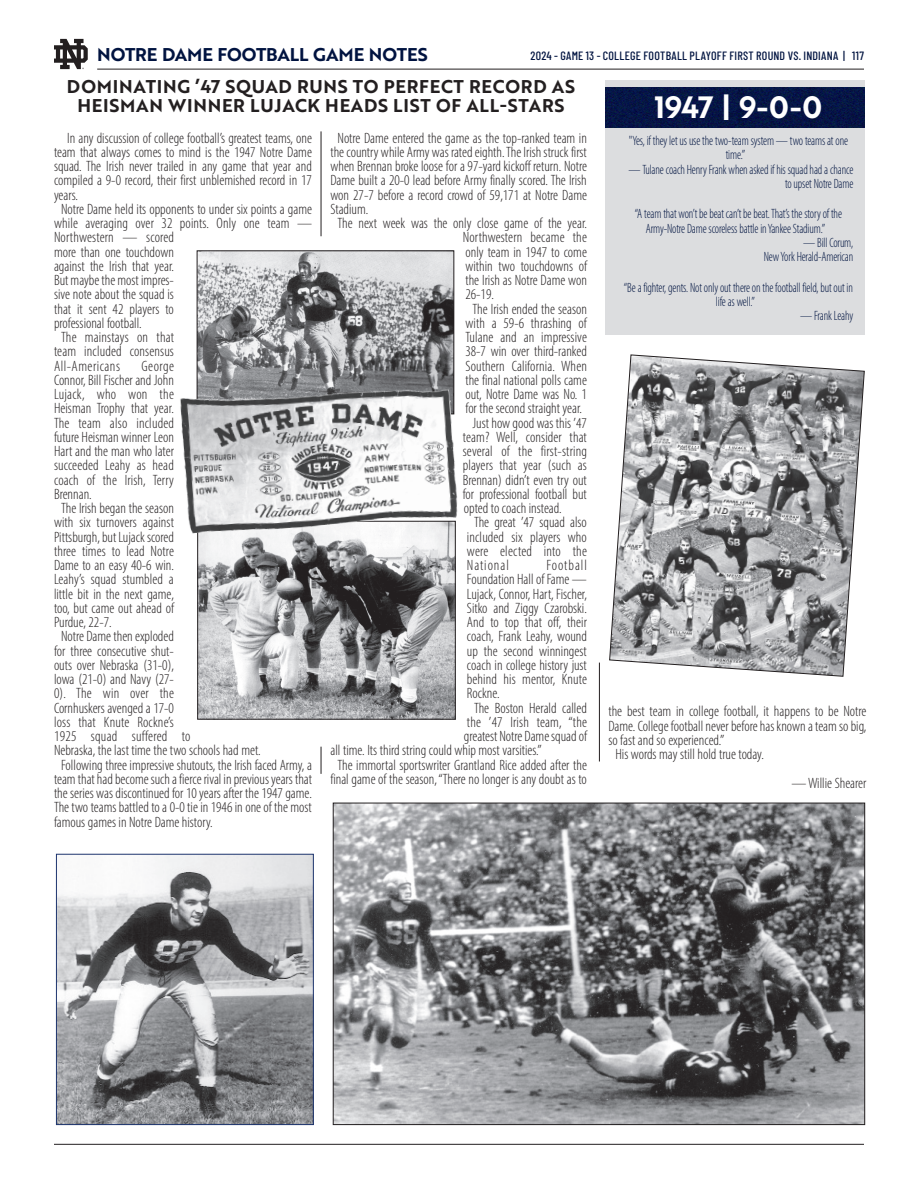
<style>
.page{position:relative;width:918px;height:1188px;background:#fff}
.page>*{position:absolute;margin:0;border:0;box-sizing:border-box;transform-origin:0 0}
.Paragraph{font:30px "Brother 1816 Bold";color:#fff}
.NDHdr{font:18px/19.5px "Brother 1816 Bold";letter-spacing:.04em;color:#231f20;text-align:center}
.t1{font:18px "Brother 1816 Bold";letter-spacing:-.005em;color:#001340}
.NDCopy{font:300 condensed 15px/14.2px "Myriad Pro";color:#231f20;text-align:justify}
.NDBoxCopy{font:300 condensed 13.5px/14.2px "Myriad Pro";letter-spacing:-.01em;color:#001340;text-align:center;scale:.9 1}
.t2{font:500 12px "Barlow Condensed";letter-spacing:.025em;color:#001340}
</style>
<div class="page">
<hr style="left:54px;top:1144px;width:810px;height:1px;background:#231f20">
<svg style="left:54px;top:39px;width:34px;height:30px"></svg>
<hr style="left:97px;top:69px;width:767px;height:1px;background:#231f20">
<svg style="left:321px;top:747px;width:1px;height:27px"></svg>
<hr style="left:321px;top:131px;width:1px;height:105px;background:#231f20">
<hr style="left:599px;top:663px;width:1px;height:98px;background:#231f20">
<svg style="left:609px;top:355px;width:256px;height:322px"></svg>
<img style="left:58px;top:856px;width:254px;height:267px">
<div style="left:56px;top:854px;width:258px;height:271px;border:1px solid #1d346e"></div>
<img style="left:335px;top:805px;width:528px;height:318px">
<img style="left:199px;top:253px;width:253px;height:119px">
<div style="left:197px;top:251px;width:257px;height:163px;border:1px solid #231f20"></div>
<img style="left:199px;top:543px;width:255px;height:174px">
<div style="left:197px;top:521px;width:259px;height:198px;border:1px solid #231f20"></div>
<img style="left:180px;top:372px;width:278px;height:171px">
<div style="left:606px;top:80px;width:259px;height:255px;background:#dcdddf"></div>
<img style="left:606px;top:87px;width:259px;height:40px">
<p class="t1" style="left:97px;top:40px;width:332px">NOTRE DAME FOOTBALL GAME NOTES</p>
<p class="t2" style="left:531px;top:47px;width:335px">2024 - GAME 13 - COLLEGE FOOTBALL PLAYOFF FIRST ROUND VS. INDIANA | 117</p>
<p class="NDHdr" style="left:67px;top:76px;width:510px">DOMINATING ’47 SQUAD RUNS TO PERFECT RECORD AS<br>HEISMAN WINNER LUJACK HEADS LIST OF ALL-STARS</p>
<p class="NDCopy" style="left:54px;top:130px;width:260px;text-indent:13px">In any discussion of college football’s greatest teams, one team that always comes to mind is the 1947 Notre Dame squad. The Irish never trailed in any game that year and compiled a 9-0 record, their first unblemished record in 17 years.</p>
<p class="NDCopy" style="left:54px;top:202px;width:260px;text-align:left;text-indent:7px">Notre Dame held its opponents to under six points a game while averaging over 32 points. Only one team —<br>Northwestern — scored<br>more than one touchdown<br>against the Irish that year.<br>But maybe the most impres-<br>sive note about the squad is<br>that it sent 42 players to<br>professional football.</p>
<p class="NDCopy" style="left:54px;top:330px;width:121px;text-indent:7px">The mainstays on that team included consensus All-Americans</p>
<p class="NDCopy" style="left:54px;top:358px;width:122px;text-indent:87px">George Connor, Bill Fischer and John Lujack, who won the Heisman Trophy that year.<br>The team also included future Heisman winner Leon Hart and the man who later succeeded Leahy as head coach of the Irish, Terry Brennan.</p>
<p class="NDCopy" style="left:54px;top:501px;width:121px;text-indent:7px">The Irish began the season with six turnovers against Pittsburgh, but Lujack scored three times to lead Notre Dame to an easy 40-6 win.<br>Leahy’s squad stumbled a little bit in the next game, too, but came out ahead of Purdue, 22-7.</p>
<p class="NDCopy" style="left:54px;top:629px;width:208px;text-align:left;text-indent:7px">Notre Dame then exploded<br>for three consecutive shut-<br>outs over Nebraska (31-0),<br>Iowa (21-0) and Navy (27-<br>0). The win over the<br>Cornhuskers avenged a 17-0<br>loss that Knute Rockne’s<br>1925 squad suffered to<br>Nebraska, the last time the two schools had met.</p>
<p class="NDCopy" style="left:54px;top:757px;width:260px;text-indent:7px">Following three impressive shutouts, the Irish faced Army, a team that had become such a fierce rival in previous years that the series was discontinued for 10 years after the 1947 game.<br>The two teams battled to a 0-0 tie in 1946 in one of the most famous games in Notre Dame history.</p>
<p class="NDCopy" style="left:330px;top:130px;width:258px;text-indent:7px">Notre Dame entered the game as the top-ranked team in the country while Army was rated eighth. The Irish struck first when Brennan broke loose for a 97-yard kickoff return. Notre Dame built a 20-0 lead before Army finally scored. The Irish won 27-7 before a record crowd of 59,171 at Notre Dame Stadium.</p>
<p class="NDCopy" style="left:463px;top:216px;width:126px;text-indent:-125px">The next week was the only close game of the year.<br>Northwestern became the only team in 1947 to come within two touchdowns of the Irish as Notre Dame won 26-19.</p>
<p class="NDCopy" style="left:465px;top:301px;width:123px;text-align:center">The Irish ended the season with a 59-6 thrashing of<br>Tulane and an impressive<br>38-7 win over third-ranked<br>Southern California. When the final national polls came out, Notre Dame was No. 1 for the second straight year.</p>
<p class="NDCopy" style="left:463px;top:415px;width:126px;text-indent:10px">Just how good was this ’47 team? Well, consider that several of the first-string players that year (such as Brennan) didn’t even try out for professional football but opted to coach instead.</p>
<p class="NDCopy" style="left:467px;top:515px;width:122px;text-indent:7px">The great ’47 squad also included six players who were elected into the National</p>
<p class="NDCopy" style="left:467px;top:558px;width:122px;text-indent:79px">Football Foundation Hall of Fame — Lujack, Connor, Hart, Fischer, Sitko and Ziggy Czarobski.<br>And to top that off, their coach, Frank Leahy, wound up the second winningest coach in college history just behind his mentor, Knute Rockne.</p>
<p class="NDCopy" style="left:474px;top:700px;width:114px">The Boston Herald called</p>
<p class="NDCopy" style="left:467px;top:715px;width:122px">the ’47 Irish team, “the</p>
<p class="NDCopy" style="left:464px;top:729px;width:125px">greatest Notre Dame squad of</p>
<p class="NDCopy" style="left:330px;top:743px;width:213px">all time. Its third string could whip most varsities.”</p>
<p class="NDCopy" style="left:330px;top:757px;width:258px;text-align:center">The immortal sportswriter Grantland Rice added after the final game of the season, “There no longer is any doubt as to</p>
<p class="Paragraph" style="left:655px;top:84px;width:169px">1947 | 9-0-0</p>
<p class="NDBoxCopy" style="left:629px;top:133px;width:245px">"Yes, if they let us use the two-team system — two teams at one time.”</p>
<p class="NDBoxCopy" style="left:628px;top:162px;width:251px;text-align:right">— Tulane coach Henry Frank when asked if his squad had a chance to upset Notre Dame</p>
<p class="NDBoxCopy" style="left:635px;top:207px;width:232px">“A team that won’t be beat can’t be beat. That’s the story of the<br>Army-Notre Dame scoreless battle in Yankee Stadium.”</p>
<p class="NDBoxCopy" style="left:803px;top:235px;width:57px">— Bill Corum,</p>
<p class="NDBoxCopy" style="left:764px;top:249px;width:101px">New York Herald-American</p>
<p class="NDBoxCopy" style="left:624px;top:280px;width:256px">“Be a fighter, gents. Not only out there on the football field, but out in life as well.”</p>
<p class="NDBoxCopy" style="left:800px;top:308px;width:61px">— Frank Leahy</p>
<p class="NDCopy" style="left:608px;top:704px;width:260px">the best team in college football, it happens to be Notre Dame. College football never before has known a team so big, so fast and so experienced.”</p>
<p class="NDCopy" style="left:616px;top:747px;width:150px">His words may still hold true today.</p>
<p class="NDCopy" style="left:791px;top:775px;width:76px">— Willie Shearer</p>
</div>
